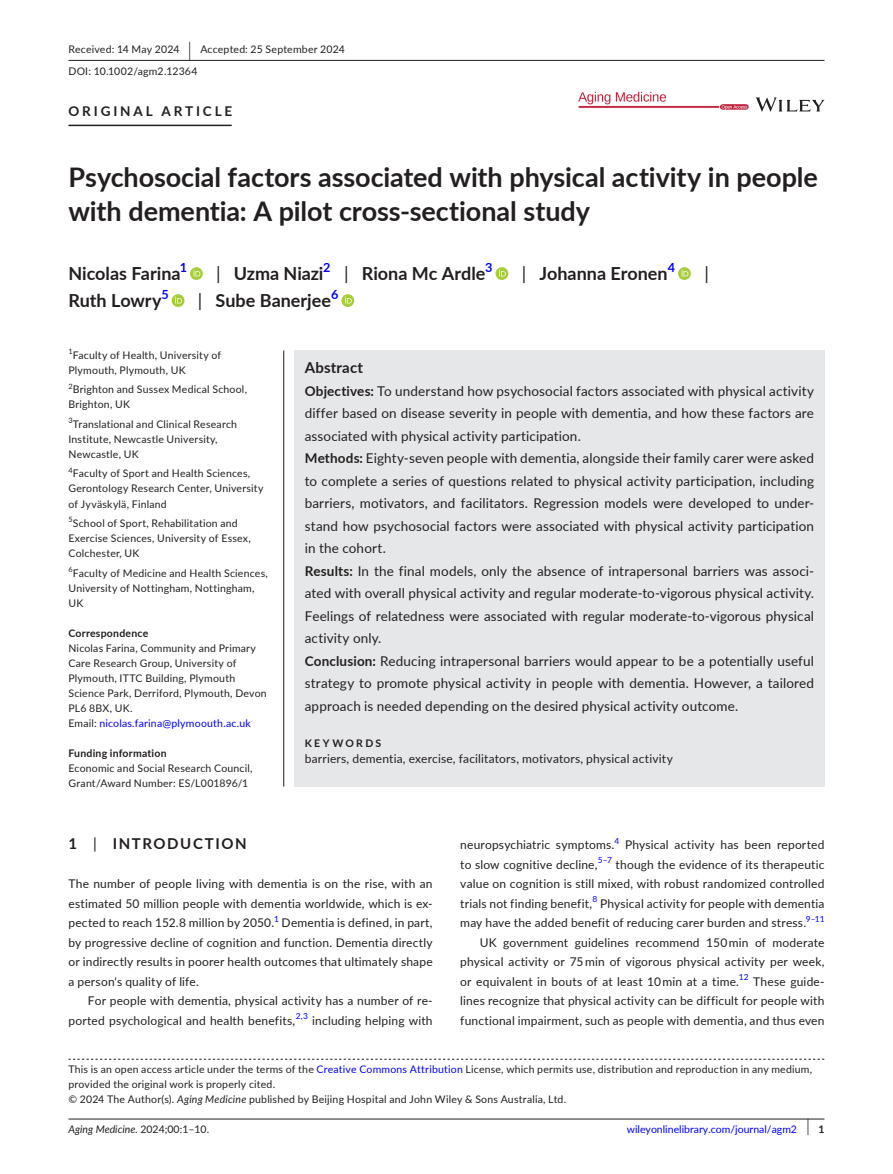
<style>
.page{position:relative;width:893px;height:1174px;background:#fff}
.page>*{position:absolute;margin:0;border:0;box-sizing:border-box;transform-origin:0 0}
.t1{font:700 27px/34.5px "Lato";letter-spacing:-.005em;color:#231f20}
.t2{font:700 18px "Lato";color:#231f20}
.t3{font:18px "Lato";color:#231f20}
.t4{font:700 15px "Lato";letter-spacing:.1em;color:#231f20}
.t5{font:700 15px "Lato";letter-spacing:.015em;color:#231f20}
.t6{font:13.5px/22.5px "Lato";letter-spacing:.01em;color:#231f20}
.t7{font:700 13.5px "Lato";letter-spacing:.215em;color:#231f20}
.t8{font:700 12.6px "Lato";color:#00f}
.t9{font:12px/19.5px "Lato";letter-spacing:.015em;color:#231f20;text-align:justify}
.t10{font:10.5px/15px "Lato";letter-spacing:.02em;color:#231f20}
.t11{font:10.5px "Lato";color:#00f}
.t12{font:700 10.5px "Lato";letter-spacing:.02em;color:#231f20}
.t13{font:italic 10.5px "Lato";color:#231f20}
.t14{font:700 10.5px "Lato";letter-spacing:.22em;color:#231f20}
.t15{font:8.4px "Lato";color:#00f}
.t16{font:7.35px "Lato";color:#231f20}
.s1{font-size:19.65px}
.s2{font-weight:400}
.s3{color:#00f}
.s4{font-weight:700}
.s5{font-style:italic}
.s6{font-style:normal}
.s7{font-size:17.4px;color:#231f20}
.s8{font-weight:700;color:#231f20}
</style>
<div class="page">
<hr style="left:68px;top:1118px;width:756px;height:1px;background:#231f20">
<svg style="left:756px;top:97px;width:68px;height:15px"></svg>
<img style="left:578px;top:91px;width:170px;height:19px">
<hr style="left:68px;top:60px;width:756px;height:1px;background:#231f20">
<hr style="left:68px;top:125px;width:164px;height:1px;background:#231f20">
<svg style="left:190px;top:267px;width:13px;height:13px"></svg>
<svg style="left:193px;top:269px;width:7px;height:7px"></svg>
<svg style="left:496px;top:267px;width:12px;height:13px"></svg>
<svg style="left:499px;top:269px;width:7px;height:7px"></svg>
<svg style="left:678px;top:267px;width:13px;height:13px"></svg>
<svg style="left:681px;top:269px;width:7px;height:7px"></svg>
<svg style="left:172px;top:294px;width:12px;height:13px"></svg>
<svg style="left:175px;top:296px;width:7px;height:7px"></svg>
<svg style="left:341px;top:294px;width:13px;height:13px"></svg>
<svg style="left:345px;top:296px;width:7px;height:7px"></svg>
<svg style="left:68px;top:1058px;width:756px;height:1px"></svg>
<hr style="left:283px;top:350px;width:1px;height:436px;background:#231f20">
<div style="left:294px;top:350px;width:530px;height:423px;background:#e6e7e9"></div>
<div style="left:294px;top:773px;width:530px;height:13px;background:#e6e7e9"></div>
<p class="t10" style="left:68px;top:38px;width:278px;line-height:21.8px">Received: 14 May 2024 <span class="s1">|</span> Accepted: 25 September 2024<br>DOI: 10.1002/agm2.12364</p>
<p class="t7" style="left:68px;top:101px;width:165px">ORIGINAL ARTICLE</p>
<h1 class="t1" style="left:68px;top:159px;width:751px">Psychosocial factors associated with physical activity in people with dementia: A pilot cross-sectional study</h1>
<h2 class="t2" style="left:68px;top:260px;width:114px">Nicolas Farina</h2>
<p class="t8" style="left:180px;top:258px;width:9px">1</p>
<h2 class="t2" style="left:216px;top:260px;width:109px"><span class="s2">|</span> Uzma Niazi</h2>
<p class="t8" style="left:323px;top:258px;width:9px">2</p>
<h2 class="t2" style="left:344px;top:260px;width:143px"><span class="s2">|</span> Riona Mc Ardle</h2>
<p class="t8" style="left:485px;top:258px;width:9px">3</p>
<h2 class="t2" style="left:522px;top:260px;width:147px"><span class="s2">|</span> Johanna Eronen</h2>
<p class="t8" style="left:668px;top:258px;width:9px">4</p>
<h2 class="t3" style="left:704px;top:260px;width:6px">|</h2>
<h2 class="t2" style="left:68px;top:287px;width:95px">Ruth Lowry</h2>
<p class="t8" style="left:161px;top:285px;width:9px">5</p>
<h2 class="t2" style="left:198px;top:287px;width:135px"><span class="s2">|</span> Sube Banerjee</h2>
<p class="t8" style="left:331px;top:285px;width:9px">6</p>
<p class="t16" style="left:68px;top:346px;width:6px">1</p>
<p class="t10" style="left:68px;top:347px;width:154px;text-indent:4px">Faculty of Health, University of<br>Plymouth, Plymouth, UK</p>
<p class="t16" style="left:68px;top:381px;width:6px">2</p>
<p class="t10" style="left:68px;top:382px;width:180px;text-indent:4px">Brighton and Sussex Medical School,<br>Brighton, UK</p>
<p class="t10" style="left:68px;top:416px;width:170px"><sup>3</sup>Translational and Clinical Research<br>Institute, Newcastle University,<br>Newcastle, UK</p>
<p class="t10" style="left:68px;top:466px;width:197px"><sup>4</sup>Faculty of Sport and Health Sciences,<br>Gerontology Research Center, University of Jyväskylä, Finland</p>
<p class="t10" style="left:68px;top:515px;width:184px"><sup>5</sup>School of Sport, Rehabilitation and<br>Exercise Sciences, University of Essex,<br>Colchester, UK</p>
<p class="t10" style="left:68px;top:565px;width:201px"><sup>6</sup>Faculty of Medicine and Health Sciences,<br>University of Nottingham, Nottingham,<br>UK</p>
<p class="t12" style="left:68px;top:625px;width:81px">Correspondence</p>
<p class="t10" style="left:68px;top:640px;width:200px">Nicolas Farina, Community and Primary Care Research Group, University of Plymouth, ITTC Building, Plymouth Science Park, Derriford, Plymouth, Devon PL6 8BX, UK.<br>Email: <span class="s3">nicolas.farina@plymoouth.ac.uk</span></p>
<p class="t12" style="left:68px;top:745px;width:100px">Funding information</p>
<p class="t10" style="left:68px;top:760px;width:186px">Economic and Social Research Council,<br>Grant/Award Number: ES/L001896/1</p>
<p class="t5" style="left:305px;top:356px;width:60px">Abstract</p>
<p class="t6" style="left:305px;top:379px;width:511px"><span class="s4">Objectives:</span> To understand how psychosocial factors associated with physical activity differ based on disease severity in people with dementia, and how these factors are associated with physical activity participation.<br><span class="s4">Methods:</span> Eighty-seven people with dementia, alongside their family carer were asked to complete a series of questions related to physical activity participation, including barriers, motivators, and facilitators. Regression models were developed to under&shy;stand how psychosocial factors were associated with physical activity participation in the cohort.<br><span class="s4">Results:</span> In the final models, only the absence of intrapersonal barriers was associ&shy;ated with overall physical activity and regular moderate-to-vigorous physical activity.<br>Feelings of relatedness were associated with regular moderate-to-vigorous physical activity only.<br><span class="s4">Conclusion:</span> Reducing intrapersonal barriers would appear to be a potentially useful strategy to promote physical activity in people with dementia. However, a tailored approach is needed depending on the desired physical activity outcome.</p>
<p class="t14" style="left:305px;top:735px;width:78px">KEYWORDS</p>
<p class="t9" style="left:305px;top:748px;width:370px">barriers, dementia, exercise, facilitators, motivators, physical activity</p>
<p class="t4" style="left:68px;top:833px;width:180px">1 <span class="s2">|</span> INTRODUCTION</p>
<p class="t9" style="left:68px;top:873px;width:366px">The number of people living with dementia is on the rise, with an estimated 50 million people with dementia worldwide, which is ex&shy;pected to reach 152.8 million by 2050.</p>
<p class="t15" style="left:274px;top:913px;width:6px">1</p>
<p class="t9" style="left:68px;top:912px;width:366px;text-indent:213px">Dementia is defined, in part, by progressive decline of cognition and function. Dementia directly or indirectly results in poorer health outcomes that ultimately shape a person's quality of life.</p>
<p class="t9" style="left:68px;top:990px;width:366px;text-align:right">For people with dementia, physical activity has a number of re&shy;ported psychological and health benefits,<sup>2,3</sup> including helping with</p>
<p class="t9" style="left:460px;top:834px;width:160px">neuropsychiatric symptoms.<sup>4</sup></p>
<p class="t9" style="left:625px;top:834px;width:201px">Physical activity has been reported</p>
<p class="t9" style="left:460px;top:854px;width:139px">to slow cognitive decline,</p>
<p class="t15" style="left:598px;top:854px;width:16px">5–7</p>
<p class="t9" style="left:460px;top:854px;width:366px;text-indent:155px">though the evidence of its therapeutic value on cognition is still mixed, with robust randomized controlled trials not finding benefit,</p>
<p class="t15" style="left:592px;top:893px;width:6px">8</p>
<p class="t9" style="left:460px;top:893px;width:366px;text-indent:140px">Physical activity for people with dementia may have the added benefit of reducing carer burden and stress.</p>
<p class="t15" style="left:806px;top:913px;width:20px">9–11</p>
<p class="t9" style="left:460px;top:932px;width:366px;text-indent:20px">UK government guidelines recommend 150 min of moderate physical activity or 75 min of vigorous physical activity per week, or equivalent in bouts of at least 10 min at a time.<sup>12</sup> These guide&shy;lines recognize that physical activity can be difficult for people with functional impairment, such as people with dementia, and thus even</p>
<p class="t10" style="left:68px;top:1061px;width:745px">This is an open access article under the terms of the <span class="s3">Creative Commons Attribution</span> License, which permits use, distribution and reproduction in any medium, provided the original work is properly cited.<br>© 2024 The Author(s). <span class="s5">Aging Medicine</span> published by Beijing Hospital and John Wiley &amp; Sons Australia, Ltd.</p>
<p class="t13" style="left:68px;top:1121px;width:142px">Aging Medicine. <span class="s6">2024;00:1–10.</span></p>
<p class="t11" style="left:627px;top:1121px;width:199px">wileyonlinelibrary.com/journal/agm2 <span class="s7">|</span> <span class="s8">1</span></p>
</div>
